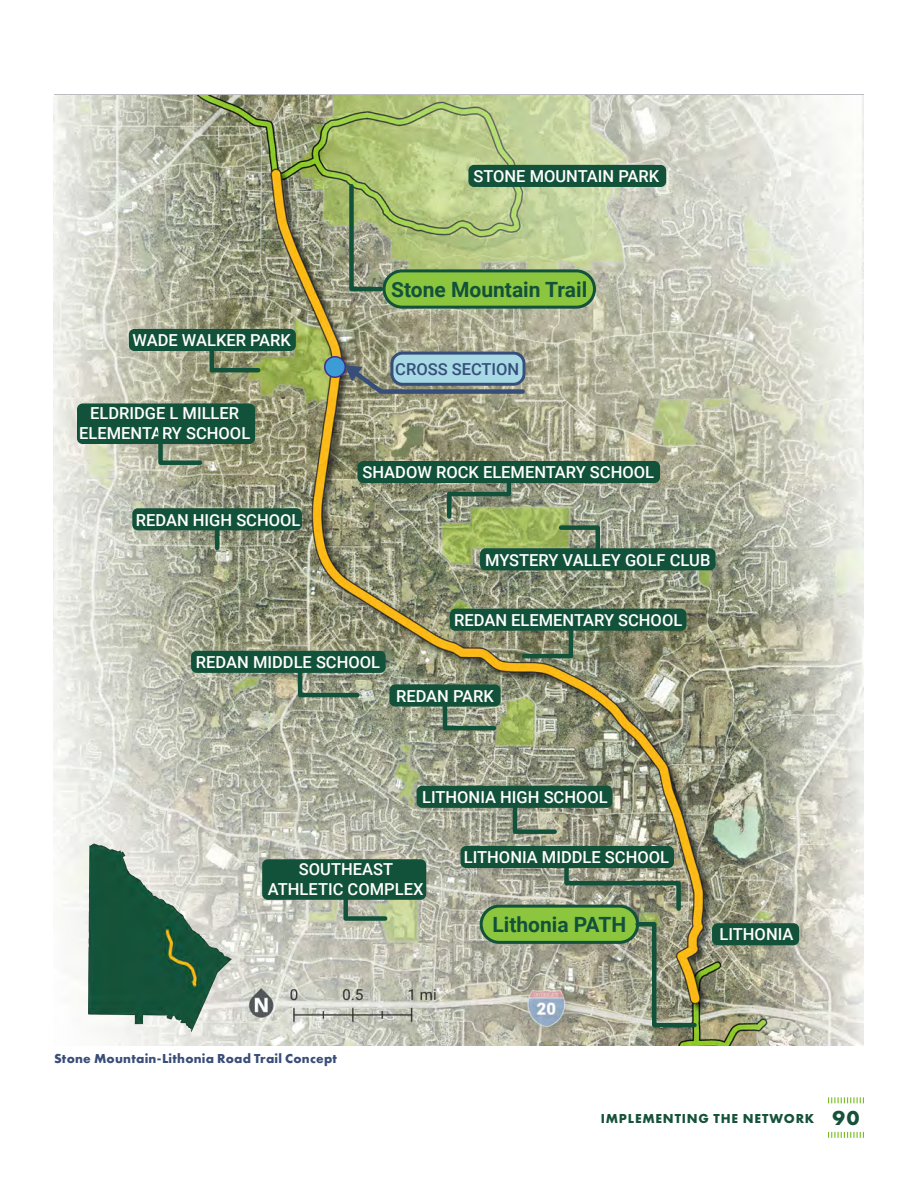
<style>
.page{position:relative;width:918px;height:1188px;background:#fff}
.page>*{position:absolute;margin:0;border:0;box-sizing:border-box;transform-origin:0 0}
.t1{font:700 21px "Roboto";color:#12523a}
.t2{font:500 16.5px/19.8px "Roboto";color:#fff;text-align:center}
.t3{font:500 16.5px "Roboto";color:#364e79}
.t4{font:700 13.5px "Futura PT";letter-spacing:.02em;color:#384d78}
.t5{font:700 13.5px "Futura PT";letter-spacing:.06em;color:#165139}
.s1{font-size:21px}
</style>
<div class="page">
<img style="left:54px;top:95px;width:810px;height:951px">
<svg style="left:57px;top:815px;width:187px;height:231px"></svg>
<div style="left:468px;top:165px;width:198px;height:22px;background:#12523a;border-radius:6px"></div>
<div style="left:712px;top:923px;width:87px;height:22px;background:#12523a;border-radius:6px"></div>
<div style="left:417px;top:786px;width:196px;height:22px;background:#12523a;border-radius:6px"></div>
<div style="left:389px;top:684px;width:112px;height:23px;background:#12523a;border-radius:6px"></div>
<div style="left:357px;top:461px;width:303px;height:22px;background:#12523a;border-radius:6px"></div>
<div style="left:450px;top:609px;width:236px;height:22px;background:#12523a;border-radius:6px"></div>
<div style="left:480px;top:548px;width:236px;height:22px;background:#12523a;border-radius:6px"></div>
<div style="left:129px;top:329px;width:167px;height:22px;background:#12523a;border-radius:6px"></div>
<div style="left:132px;top:508px;width:170px;height:22px;background:#12523a;border-radius:6px"></div>
<div style="left:191px;top:651px;width:195px;height:22px;background:#12523a;border-radius:6px"></div>
<div style="left:461px;top:846px;width:213px;height:22px;background:#12523a;border-radius:6px"></div>
<div style="left:262px;top:859px;width:164px;height:41px;background:#12523a;border-radius:6px"></div>
<div style="left:384px;top:271px;width:210px;height:36px;background:#8bc63e;border-radius:18px"></div>
<div style="left:383px;top:269px;width:213px;height:40px;border:3px solid #12523a;border-radius:18px"></div>
<svg style="left:347px;top:182px;width:38px;height:112px;background:#8a9c72"></svg>
<img style="left:80px;top:841px;width:154px;height:193px">
<div style="left:481px;top:906px;width:157px;height:36px;background:#8bc63e;border-radius:18px"></div>
<div style="left:480px;top:905px;width:159px;height:39px;border:3px solid #12523a;border-radius:18px"></div>
<img style="left:633px;top:920px;width:66px;height:110px">
<div style="left:392px;top:353px;width:132px;height:31px;background:#a7dae5;border-radius:11px"></div>
<div style="left:390px;top:352px;width:136px;height:34px;border:3px solid #364e79;border-radius:11px"></div>
<svg style="left:345px;top:365px;width:182px;height:31px"></svg>
<svg style="left:207px;top:351px;width:56px;height:24px"></svg>
<hr style="left:215px;top:529px;width:4px;height:19px;background:#12523a">
<svg style="left:440px;top:705px;width:59px;height:28px;background:#7f917a"></svg>
<svg style="left:296px;top:672px;width:66px;height:28px;background:#7d8e78"></svg>
<svg style="left:519px;top:630px;width:56px;height:31px;background:#6d7c60"></svg>
<svg style="left:511px;top:807px;width:48px;height:29px"></svg>
<svg style="left:341px;top:899px;width:49px;height:24px"></svg>
<div style="left:77px;top:403px;width:178px;height:41px;background:#12523a;border-radius:6px"></div>
<svg style="left:156px;top:444px;width:49px;height:23px"></svg>
<svg style="left:445px;top:483px;width:68px;height:38px;background:#80916c"></svg>
<svg style="left:557px;top:523px;width:45px;height:26px"></svg>
<svg style="left:562px;top:863px;width:121px;height:50px;background:#798c6f"></svg>
<div style="left:325px;top:357px;width:20px;height:20px;background:#3b9cd6;border-radius:50%"></div>
<div style="left:324px;top:356px;width:22px;height:22px;border:2px solid #442e90;border-radius:50%"></div>
<svg style="left:828px;top:1132px;width:36px;height:6px"></svg>
<svg style="left:828px;top:1097px;width:36px;height:6px"></svg>
<p class="t2" style="left:473px;top:166px;width:187px">STONE MOUNTAIN PARK</p>
<p class="t2" style="left:133px;top:330px;width:160px">WADE WALKER PARK</p>
<p class="t2" style="left:79px;top:403px;width:173px">ELDRIDGE L MILLER<br>ELEMENTARY SCHOOL</p>
<p class="t2" style="left:136px;top:509px;width:166px">REDAN HIGH SCHOOL</p>
<p class="t1" style="left:391px;top:275px;width:198px">Stone Mountain Trail</p>
<p class="t3" style="left:395px;top:358px;width:126px">CROSS SECTION</p>
<p class="t2" style="left:362px;top:462px;width:293px">SHADOW ROCK ELEMENTARY SCHOOL</p>
<p class="t2" style="left:485px;top:549px;width:227px">MYSTERY VALLEY GOLF CLUB</p>
<p class="t2" style="left:454px;top:609px;width:230px">REDAN ELEMENTARY SCHOOL</p>
<p class="t2" style="left:196px;top:652px;width:186px">REDAN MIDDLE SCHOOL</p>
<p class="t2" style="left:396px;top:685px;width:99px">REDAN PARK</p>
<p class="t2" style="left:422px;top:787px;width:187px">LITHONIA HIGH SCHOOL</p>
<p class="t2" style="left:268px;top:858px;width:157px">SOUTHEAST<br>ATHLETIC COMPLEX</p>
<p class="t2" style="left:464px;top:847px;width:207px">LITHONIA MIDDLE SCHOOL</p>
<p class="t1" style="left:492px;top:910px;width:135px">Lithonia PATH</p>
<p class="t2" style="left:720px;top:924px;width:75px">LITHONIA</p>
<p class="t4" style="left:54px;top:1050px;width:284px">Stone Mountain-Lithonia Road Trail Concept</p>
<p class="t5" style="left:601px;top:1110px;width:45px">Implemen</p>
<p class="t5" style="left:675px;top:1110px;width:186px">tin g the Netwo rk <span class="s1">90</span></p>
</div>
